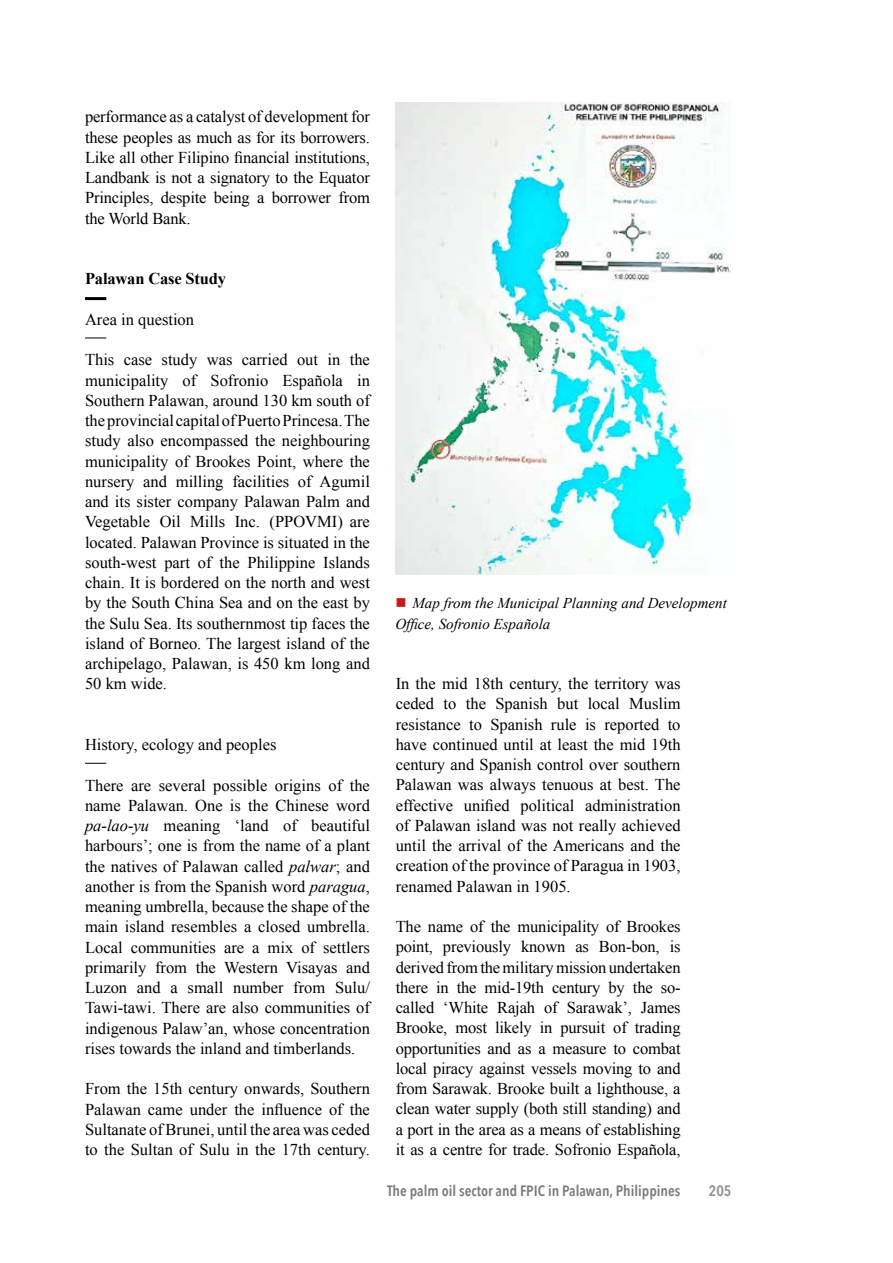
<style>
.page{position:relative;width:893px;height:1263px;background:#fff}
.page>*{position:absolute;margin:0;border:0;box-sizing:border-box;transform-origin:0 0}
.t1{font:16.5px/20.2px "Times New Roman";color:#000;text-align:justify}
.t2{font:700 16.5px "Times New Roman";letter-spacing:-.01em;color:#000}
.t3{font:italic 15px/20.2px "Times New Roman";color:#000}
.t4{font:600 15px "Avenir Next Condensed";color:#7c7b7b}
.t5{font:600 15px "Avenir Next Condensed";color:#94908f}
.s1{font-style:italic}
.s2{color:#c51a1b}
</style>
<div class="page">
<hr style="left:85px;top:297px;width:21px;height:3px;background:#000">
<svg style="left:85px;top:338px;width:21px;height:1px"></svg>
<svg style="left:85px;top:763px;width:21px;height:1px"></svg>
<img style="left:396px;top:102px;width:334px;height:472px">
<p class="t1" style="left:85px;top:106px;width:286px">performance as a catalyst of development for these peoples as much as for its borrowers.<br>Like all other Filipino financial institutions, Landbank is not a signatory to the Equator Principles, despite being a borrower from the World Bank.</p>
<p class="t2" style="left:85px;top:267px;width:143px">Palawan Case Study</p>
<p class="t1" style="left:85px;top:309px;width:111px">Area in question</p>
<p class="t1" style="left:85px;top:349px;width:286px">This case study was carried out in the municipality of Sofronio Española in Southern Palawan, around 130 km south of the provincial capital of Puerto Princesa. The study also encompassed the neighbouring municipality of Brookes Point, where the nursery and milling facilities of Agumil and its sister company Palawan Palm and Vegetable Oil Mills Inc. (PPOVMI) are located. Palawan Province is situated in the south-west part of the Philippine Islands chain. It is bordered on the north and west by the South China Sea and on the east by the Sulu Sea. Its southernmost tip faces the island of Borneo. The largest island of the archipelago, Palawan, is 450 km long and 50 km wide.</p>
<p class="t1" style="left:85px;top:734px;width:193px">History, ecology and peoples</p>
<p class="t1" style="left:85px;top:775px;width:286px">There are several possible origins of the name Palawan. One is the Chinese word <span class="s1">pa-lao-yu</span> meaning ‘land of beautiful harbours’; one is from the name of a plant the natives of Palawan called <span class="s1">palwar</span>; and another is from the Spanish word <span class="s1">paragua</span>, meaning umbrella, because the shape of the main island resembles a closed umbrella.<br>Local communities are a mix of settlers primarily from the Western Visayas and Luzon and a small number from Sulu/ Tawi-tawi. There are also communities of indigenous Palaw’an, whose concentration rises towards the inland and timberlands.</p>
<p class="t1" style="left:85px;top:1078px;width:286px">From the 15th century onwards, Southern Palawan came under the influence of the Sultanate of Brunei, until the area was ceded to the Sultan of Sulu in the 17th century.</p>
<p class="t3" style="left:395px;top:593px;width:333px"><span class="s2">■</span> Map from the Municipal Planning and Development<br>Office, Sofronio Española</p>
<p class="t1" style="left:396px;top:673px;width:286px">In the mid 18th century, the territory was ceded to the Spanish but local Muslim resistance to Spanish rule is reported to have continued until at least the mid 19th century and Spanish control over southern Palawan was always tenuous at best. The effective unified political administration of Palawan island was not really achieved until the arrival of the Americans and the creation of the province of Paragua in 1903, renamed Palawan in 1905.</p>
<p class="t1" style="left:396px;top:916px;width:286px">The name of the municipality of Brookes point, previously known as Bon-bon, is derived from the military mission undertaken there in the mid-19th century by the so&shy;called ‘White Rajah of Sarawak’, James Brooke, most likely in pursuit of trading opportunities and as a measure to combat local piracy against vessels moving to and from Sarawak. Brooke built a lighthouse, a clean water supply (both still standing) and a port in the area as a means of establishing it as a centre for trade. Sofronio Española,</p>
<p class="t4" style="left:387px;top:1181px;width:295px">The palm oil sector and FPIC in Palawan, Philippines</p>
<p class="t5" style="left:709px;top:1181px;width:24px">205</p>
</div>
